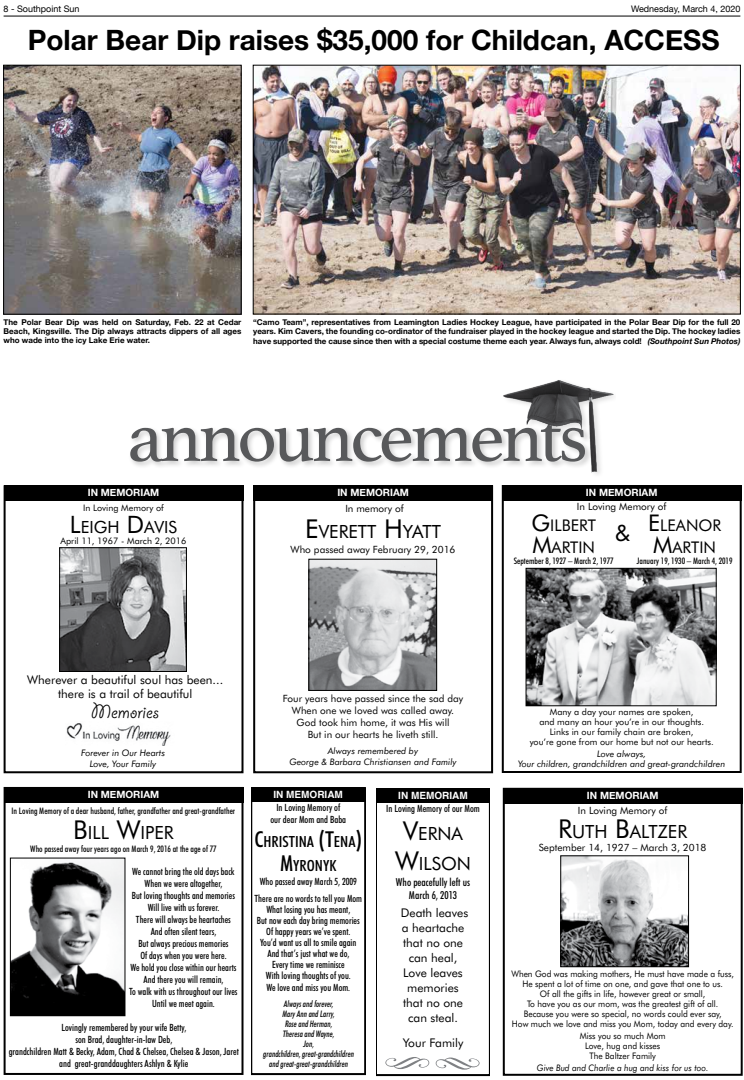
<style>
.page{position:relative;width:744px;height:1080px;background:#fff}
.page>*{position:absolute;margin:0;border:0;box-sizing:border-box;transform-origin:0 0}
.t1{font:700 28px "Helvetica Neue";color:#000}
.t2{font:23px "Futura BT";color:#000}
.t3{font:22px "Giddyup";color:#000}
.t4{font:18.2px/30px "Futura BT";color:#000;text-align:center}
.t5{font:16.8px "Futura BT";color:#000}
.t6{font:16.1px/22px "Futura BT";color:#000}
.t7{font:500 condensed 15.4px/24px "Futura BT";color:#000;text-align:center;scale:1.07 1}
.t8{font:12px/15px "Futura BT";color:#000;text-align:center}
.t9{font:500 condensed 11px/13px "Futura BT";color:#000;text-align:center}
.t10{font:500 condensed 10px/12px "Futura BT";color:#000;text-align:center}
.t11{font:10px/12px "Futura BT";color:#000;text-align:center}
.t12{font:700 10px "Helvetica Neue";color:#fff}
.t13{font:700 10px "Helvetica";color:#fff}
.t14{font:9px/10px "Futura BT";color:#000;text-align:center;scale:.93 1}
.t15{font:500 condensed 9px "Futura BT";color:#000}
.t16{font:9px/10px "Futura BT";color:#000;text-align:center}
.t17{font:italic 9px/11px "Futura BT";color:#000;text-align:center}
.t18{font:500 condensed 9px/10px "Futura BT";color:#000;text-align:center;scale:.92 1}
.t19{font:italic 9px "Futura BT";color:#000;scale:.93 1}
.t20{font:9px "Helvetica Neue";color:#000}
.t21{font:700 8px/9.6px "Helvetica Neue";color:#000;text-align:justify}
.s1{font-style:italic}
.s2{font-size:24px}
.s3{font-size:26px}
.s4{font-size:23px}
.s5{font-size:22px}
</style>
<div class="page">
<hr style="left:4px;top:16px;width:736px;height:1px;background:#000">
<div style="left:4px;top:787px;width:240px;height:288px;border:2px solid #000"></div>
<div style="left:4px;top:787px;width:240px;height:16px;background:#000"></div>
<img style="left:12px;top:860px;width:111px;height:154px">
<div style="left:10px;top:858px;width:115px;height:158px;border:1px solid #000"></div>
<svg style="left:251px;top:802px;width:114px;height:273px"></svg>
<div style="left:251px;top:787px;width:114px;height:15px;background:#000"></div>
<svg style="left:376px;top:803px;width:114px;height:273px"></svg>
<div style="left:376px;top:788px;width:114px;height:15px;background:#000"></div>
<svg style="left:385px;top:1057px;width:44px;height:12px"></svg>
<svg style="left:436px;top:1058px;width:44px;height:12px"></svg>
<div style="left:128px;top:419px;width:465px;height:50px;background:#000;opacity:.2"></div>
<svg style="left:130px;top:421px;width:368px;height:41px"></svg>
<img style="left:498px;top:380px;width:116px;height:95px">
<div style="left:4px;top:485px;width:240px;height:288px;border:2px solid #000"></div>
<div style="left:4px;top:485px;width:240px;height:16px;background:#000"></div>
<img style="left:61px;top:549px;width:124px;height:121px">
<div style="left:59px;top:547px;width:128px;height:125px;border:1px solid #000"></div>
<img style="left:66px;top:723px;width:105px;height:22px">
<div style="left:253px;top:485px;width:240px;height:288px;border:2px solid #000"></div>
<div style="left:253px;top:485px;width:240px;height:16px;background:#000"></div>
<img style="left:311px;top:561px;width:124px;height:128px">
<div style="left:309px;top:559px;width:128px;height:132px;border:1px solid #000"></div>
<div style="left:502px;top:485px;width:240px;height:288px;border:2px solid #000"></div>
<div style="left:502px;top:485px;width:240px;height:16px;background:#000"></div>
<img style="left:528px;top:570px;width:186px;height:134px">
<div style="left:526px;top:568px;width:190px;height:138px;border:1px solid #000"></div>
<div style="left:503px;top:788px;width:240px;height:288px;border:2px solid #000"></div>
<div style="left:503px;top:788px;width:240px;height:16px;background:#000"></div>
<img style="left:562px;top:857px;width:125px;height:108px">
<div style="left:560px;top:855px;width:129px;height:112px;border:1px solid #000"></div>
<img style="left:255px;top:67px;width:484px;height:245px">
<div style="left:253px;top:65px;width:488px;height:249px;border:1px solid #000"></div>
<img style="left:5px;top:67px;width:234px;height:245px">
<div style="left:3px;top:65px;width:238px;height:249px;border:1px solid #000"></div>
<p class="t20" style="left:4px;top:2px;width:78px">8 - Southpoint Sun</p>
<p class="t20" style="left:631px;top:2px;width:111px">Wednesday, March 4, 2020</p>
<h1 class="t1" style="left:28px;top:18px;width:693px">Polar Bear Dip raises $35,000 for Childcan, ACCESS</h1>
<p class="t21" style="left:4px;top:318px;width:239px;line-height:9px">The Polar Bear Dip was held on Saturday, Feb. 22 at Cedar Beach, Kingsville. The Dip always attracts dippers of all ages who wade into the icy Lake Erie water.</p>
<p class="t21" style="left:253px;top:317px;width:489px">“Camo Team”, representatives from Leamington Ladies Hockey League, have participated in the Polar Bear Dip for the full 20 years. Kim Cavers, the founding co-ordinator of the fundraiser played in the hockey league and started the Dip. The hockey ladies have supported the cause since then with a special costume theme each year. Always fun, always cold! <span class="s1">(Southpoint Sun Photos)</span></p>
<p class="t12" style="left:88px;top:485px;width:73px">IN MEMORIAM</p>
<p class="t16" style="left:83px;top:503px;width:82px">In Loving Memory of</p>
<h3 class="t5" style="left:70px;top:517px;width:109px"><span class="s2">L</span>EIGH <span class="s2">D</span>AVIS</h3>
<p class="t16" style="left:60px;top:536px;width:128px">April 11, 1967 - March 2, 2016</p>
<p class="t12" style="left:337px;top:485px;width:73px">IN MEMORIAM</p>
<p class="t11" style="left:345px;top:502px;width:60px">In memory of</p>
<h3 class="t4" style="left:305px;top:516px;width:137px"><span class="s3">E</span>VERETT <span class="s3">H</span>YATT</h3>
<p class="t11" style="left:291px;top:543px;width:166px">Who passed away February 29, 2016</p>
<p class="t12" style="left:586px;top:484px;width:73px">IN MEMORIAM</p>
<p class="t11" style="left:577px;top:501px;width:91px">In Loving Memory of</p>
<h3 class="t6" style="left:531px;top:514px;width:66px"><span class="s4">G</span>ILBERT<br><span class="s4">M</span>ARTIN</h3>
<p class="t15" style="left:514px;top:555px;width:102px">September 8, 1927 – March 2, 1977</p>
<h3 class="t6" style="left:648px;top:514px;width:74px;text-align:center"><span class="s4">E</span>LEANOR<br><span class="s4">M</span>ARTIN</h3>
<p class="t15" style="left:637px;top:555px;width:97px">January 19, 1930 – March 4, 2019</p>
<h2 class="t2" style="left:615px;top:519px;width:17px">&amp;</h2>
<p class="t8" style="left:27px;top:672px;width:197px;line-height:14px">Wherever a beautiful soul has been... there is a trail of beautiful</p>
<h3 class="t3" style="left:92px;top:699px;width:69px">Memories</h3>
<p class="t17" style="left:81px;top:747px;width:86px">Forever in Our Hearts<br>Love, Your Family</p>
<p class="t12" style="left:88px;top:786px;width:73px">IN MEMORIAM</p>
<p class="t15" style="left:12px;top:805px;width:225px">In Loving Memory of a dear husband, father, grandfather and great-grandfather</p>
<h3 class="t4" style="left:73px;top:817px;width:102px"><span class="s3">B</span>ILL <span class="s3">W</span>IPER</h3>
<p class="t15" style="left:30px;top:843px;width:188px">Who passed away four years ago on March 9, 2016 at the age of 77</p>
<p class="t10" style="left:129px;top:865px;width:110px">We cannot bring the old days back<br>When we were altogether,<br>But loving thoughts and memories<br>Will live with us forever.<br>There will always be heartaches<br>And often silent tears,<br>But always precious memories<br>Of days when you were here.<br>We hold you close within our hearts<br>And there you will remain,<br>To walk with us throughout our lives<br>Until we meet again.</p>
<p class="t10" style="left:9px;top:1021px;width:232px">Lovingly remembered by your wife Betty,<br>son Brad, daughter-in-law Deb,<br>grandchildren Matt &amp; Becky, Adam, Chad &amp; Chelsea, Chelsea &amp; Jason, Jaret and great-granddaughters Ashlyn &amp; Kylie</p>
<p class="t11" style="left:283px;top:693px;width:182px">Four years have passed since the sad day When one we loved was called away.<br>God took him home, it was His will<br>But in our hearts he liveth still.</p>
<p class="t17" style="left:289px;top:746px;width:169px">Always remembered by<br>George &amp; Barbara Christiansen and Family</p>
<p class="t13" style="left:274px;top:786px;width:71px">IN MEMORIAM</p>
<p class="t10" style="left:270px;top:802px;width:77px">In Loving Memory of our dear Mom and Baba</p>
<h3 class="t7" style="left:255px;top:830px;width:102px"><span class="s5">C</span>HRISTINA <span class="s5">(T</span>ENA<span class="s5">)<br>M</span>YRONYK</h3>
<p class="t10" style="left:255px;top:873px;width:109px;line-height:17px">Who passed away March 5, 2009<br>There are no words to tell you Mom</p>
<p class="t10" style="left:257px;top:904px;width:105px;line-height:11px">What losing you has meant,<br>But now each day bring memories<br>Of happy years we’ve spent.<br>You’d want us all to smile again<br>And that’s just what we do,<br>Every time we reminisce<br>With loving thoughts of you.</p>
<p class="t10" style="left:266px;top:982px;width:85px">We love and miss you Mom.</p>
<p class="t18" style="left:263px;top:999px;width:102px">Alwaysand forever,<br>MaryAnn and Larry,<br>Rose and Herman,<br>Theresa and Wayne,<br>Jon, grandchildren,great-grandchildren and great-great-grandchildren</p>
<p class="t13" style="left:398px;top:787px;width:71px">IN MEMORIAM</p>
<p class="t10" style="left:386px;top:803px;width:95px">In Loving Memory of our Mom</p>
<h3 class="t4" style="left:395px;top:819px;width:78px"><span class="s3">V</span>ERNA<br><span class="s3">W</span>ILSON</h3>
<p class="t9" style="left:396px;top:876px;width:76px">Who peacefully left us<br>March 6, 2013</p>
<p class="t8" style="left:401px;top:905px;width:69px">Death leaves a heartache that no one can heal,<br>Love leaves memories that no one can steal.</p>
<p class="t8" style="left:403px;top:1035px;width:62px">Your Family</p>
<p class="t16" style="left:530px;top:707px;width:185px">Many a day your names are spoken,<br>and many an hour you’re in our thoughts.<br>Links in our family chain are broken,<br>you’re gone from our home but not our hearts.</p>
<p class="t17" style="left:518px;top:749px;width:209px;line-height:10px">Love always,<br>Your children, grandchildren and great-grandchildren</p>
<p class="t12" style="left:587px;top:787px;width:73px">IN MEMORIAM</p>
<p class="t11" style="left:578px;top:805px;width:91px">In Loving Memory of</p>
<h3 class="t4" style="left:558px;top:817px;width:131px"><span class="s3">R</span>UTH <span class="s3">B</span>ALTZER</h3>
<p class="t11" style="left:539px;top:842px;width:169px">September 14, 1927 – March 3, 2018</p>
<p class="t14" style="left:511px;top:968px;width:241px">When God was making mothers, He must have made a fuss, He spent a lot of time on one, and gave that one to us.<br>Of all the gifts in life, however great or small,<br>To have you as our mom, was the greatest gift of all.<br>Because you were so special, no words could ever say,<br>How much we love and miss you Mom, today and every day.</p>
<p class="t14" style="left:580px;top:1030px;width:94px">Miss you so much Mom<br>Love, hug and kisses<br>The Baltzer Family</p>
<p class="t19" style="left:537px;top:1062px;width:186px">Give Bud and Charlie a hug and kiss for us too.</p>
</div>
